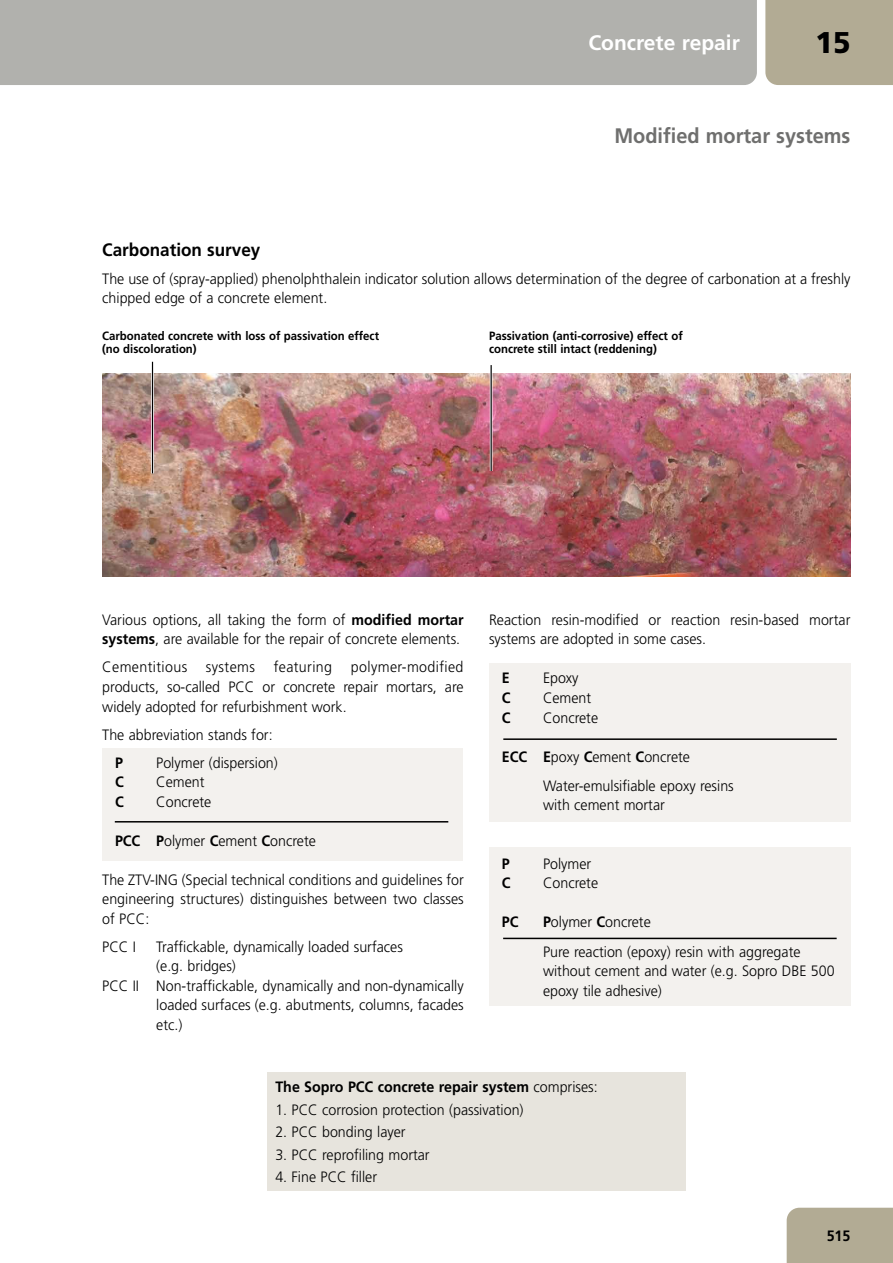
<style>
.page{position:relative;width:893px;height:1263px;background:#fff}
.page>*{position:absolute;margin:0;border:0;box-sizing:border-box;transform-origin:0 0}
.t1{font:900 30px "Frutiger LT";color:#000;scale:.95 1}
.t2{font:700 21px "Frutiger LT";color:#6f6f6e;scale:.95 1}
.t3{font:700 21px "Frutiger LT";color:#fff}
.t4{font:700 18px "Frutiger LT";color:#000;scale:.95 1}
.t5{font:300 15px/19.5px "Frutiger LT";color:#000;scale:.95 1}
.t6{font:700 15px "Frutiger LT";color:#000;scale:.95 1}
.t7{font:700 12px/13.5px "Frutiger LT";color:#000;scale:.95 1}
.s1{font-weight:700}
.s2{font-weight:300}
</style>
<div class="page">
<div style="left:787px;top:1208px;width:106px;height:55px;background:#b2ab94"></div>
<div style="left:765px;top:0;width:128px;height:85px;background:#b2ab94"></div>
<div style="left:1px;top:0;width:756px;height:85px;background:#b1b1ad"></div>
<svg style="left:0;top:0;width:1px;height:85px"></svg>
<img style="left:102px;top:373px;width:748px;height:203px">
<hr style="left:151px;top:363px;width:3px;height:110px;background:#fff">
<hr style="left:152px;top:362px;width:1px;height:111px;background:#000">
<hr style="left:490px;top:365px;width:2px;height:106px;background:#fff">
<hr style="left:491px;top:365px;width:1px;height:106px;background:#000">
<div style="left:489px;top:663px;width:361px;height:159px;background:#f3f1ee"></div>
<div style="left:489px;top:848px;width:361px;height:158px;background:#f3f1ee"></div>
<div style="left:102px;top:748px;width:360px;height:113px;background:#f3f1ee"></div>
<hr style="left:115px;top:821px;width:333px;height:1px;background:#000">
<hr style="left:503px;top:738px;width:334px;height:2px;background:#000">
<hr style="left:503px;top:938px;width:334px;height:1px;background:#000">
<div style="left:267px;top:1072px;width:419px;height:119px;background:#e7e4dd"></div>
<h2 class="t3" style="left:588px;top:30px;width:153px">Concrete repair</h2>
<h1 class="t1" style="left:816px;top:24px;width:38px">15</h1>
<h2 class="t2" style="left:614px;top:124px;width:250px">Modified mortar systems</h2>
<p class="t4" style="left:102px;top:239px;width:168px">Carbonation survey</p>
<p class="t5" style="left:102px;top:269px;width:789px">The use of (spray-applied) phenolphthalein indicator solution allows determination of the degree of carbonation at a freshly chipped edge of a concrete element.</p>
<p class="t7" style="left:102px;top:329px;width:293px">Carbonated concrete with loss of passivation effect (no discoloration)</p>
<p class="t7" style="left:489px;top:329px;width:205px">Passivation (anti-corrosive) effect of concrete still intact (reddening)</p>
<p class="t5" style="left:102px;top:610px;width:382px">Various options, all taking the form of <span class="s1">modified mortar systems</span>, are available for the repair of concrete elements.</p>
<p class="t5" style="left:102px;top:658px;width:382px;text-align:justify">Cementitious systems featuring polymer-modified products, so-called PCC or concrete repair mortars, are widely adopted for refurbishment work.</p>
<p class="t5" style="left:102px;top:725px;width:181px">The abbreviation stands for:</p>
<p class="t6" style="left:115px;top:753px;width:10px">P</p>
<p class="t5" style="left:156px;top:753px;width:129px">Polymer (dispersion)</p>
<p class="t6" style="left:115px;top:773px;width:11px">C</p>
<p class="t5" style="left:156px;top:772px;width:52px">Cement</p>
<p class="t6" style="left:115px;top:792px;width:11px">C</p>
<p class="t5" style="left:156px;top:792px;width:60px">Concrete</p>
<p class="t5" style="left:115px;top:831px;width:213px"><span class="s1">PCC P</span>olymer <span class="s1">C</span>ement <span class="s1">C</span>oncrete</p>
<p class="t5" style="left:102px;top:870px;width:382px;text-align:justify">The ZTV-ING (Special technical conditions and guidelines for engineering structures) distinguishes between two classes of PCC:</p>
<p class="t5" style="left:102px;top:937px;width:37px">PCC I</p>
<p class="t5" style="left:156px;top:937px;width:261px">Traffickable, dynamically loaded surfaces</p>
<p class="t5" style="left:156px;top:956px;width:85px">(e.g. bridges)</p>
<p class="t5" style="left:102px;top:976px;width:382px">PCC II Non-traffickable, dynamically and non-dynamically</p>
<p class="t5" style="left:156px;top:995px;width:325px">loaded surfaces (e.g. abutments, columns, facades</p>
<p class="t5" style="left:156px;top:1015px;width:29px">etc.)</p>
<p class="t5" style="left:489px;top:610px;width:382px">Reaction resin-modified or reaction resin-based mortar systems are adopted in some cases.</p>
<p class="t6" style="left:502px;top:669px;width:10px">E</p>
<p class="t5" style="left:543px;top:669px;width:39px">Epoxy</p>
<p class="t6" style="left:502px;top:689px;width:11px">C</p>
<p class="t5" style="left:543px;top:688px;width:52px">Cement</p>
<p class="t6" style="left:502px;top:708px;width:11px">C</p>
<p class="t5" style="left:543px;top:708px;width:60px">Concrete</p>
<p class="t5" style="left:543px;top:742px;width:202px;line-height:29.2px;text-indent:-41px"><span class="s1">ECC E</span>poxy <span class="s1">C</span>ement <span class="s1">C</span>oncrete<br>Water-emulsifiable epoxy resins</p>
<p class="t5" style="left:543px;top:795px;width:130px">with cement mortar</p>
<p class="t6" style="left:502px;top:855px;width:10px">P</p>
<p class="t5" style="left:543px;top:854px;width:52px">Polymer</p>
<p class="t6" style="left:502px;top:874px;width:11px">C</p>
<p class="t5" style="left:543px;top:873px;width:60px">Concrete</p>
<p class="t6" style="left:502px;top:913px;width:19px">PC</p>
<p class="t5" style="left:543px;top:908px;width:273px;line-height:29.2px"><span class="s1">P</span>olymer <span class="s1">C</span>oncrete<br>Pure reaction (epoxy) resin with aggregate</p>
<p class="t5" style="left:543px;top:961px;width:308px">without cement and water (e.g. Sopro DBE 500 epoxy tile adhesive)</p>
<p class="t6" style="left:275px;top:1078px;width:341px">The Sopro PCC concrete repair system <span class="s2">comprises:</span></p>
<p class="t5" style="left:275px;top:1100px;width:263px">1. PCC corrosion protection (passivation)</p>
<p class="t5" style="left:275px;top:1122px;width:139px">2. PCC bonding layer</p>
<p class="t5" style="left:275px;top:1145px;width:164px">3. PCC reprofiling mortar</p>
<p class="t5" style="left:275px;top:1167px;width:109px">4. Fine PCC filler</p>
<p class="t6" style="left:827px;top:1226px;width:27px">515</p>
</div>
